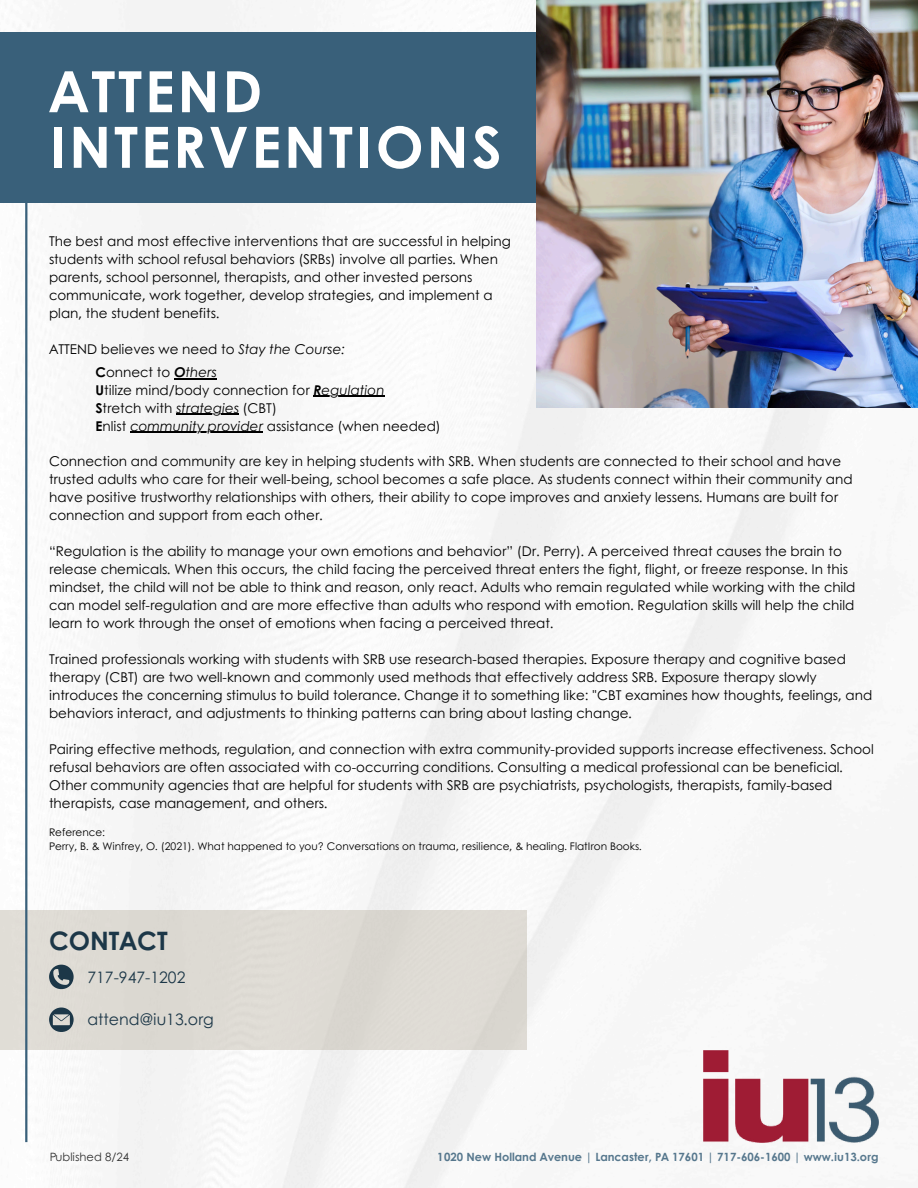
<style>
.page{position:relative;width:918px;height:1188px;background:#fff}
.page>*{position:absolute;margin:0;border:0;box-sizing:border-box;transform-origin:0 0}
.t1{font:700 57px/55.7px "Century Gothic";letter-spacing:.05em;color:#fff}
.t2{font:700 25.35px "Century Gothic";color:#1c3748}
.t3{font:15.75px "Century Gothic";color:#1c3748}
.t4{font:13.5px/18px "Century Gothic";color:#000}
.t5{font:700 11.4px "Century Gothic";color:#39607a}
.t6{font:11.4px "Century Gothic";color:#000}
.t7{font:10.5px "Century Gothic";color:#000}
.s1{font-style:italic}
.s2{font-weight:700}
.s3{font-weight:700;font-style:italic}
</style>
<div class="page">
<img style="left:0;top:0;width:918px;height:1188px">
<div style="left:0;top:33px;width:627px;height:170px;background:#39607a"></div>
<img style="left:537px;top:0;width:381px;height:407px">
<hr style="left:185px;top:378px;width:32px;height:1px;background:#000">
<hr style="left:321px;top:396px;width:63px;height:1px;background:#000">
<hr style="left:176px;top:414px;width:63px;height:1px;background:#000">
<hr style="left:130px;top:432px;width:133px;height:1px;background:#000">
<img style="left:703px;top:1050px;width:176px;height:92px">
<div style="left:0;top:910px;width:527px;height:140px;background:#dddad3"></div>
<svg style="left:49px;top:965px;width:25px;height:25px"></svg>
<svg style="left:49px;top:1008px;width:25px;height:24px"></svg>
<hr style="left:25px;top:203px;width:2px;height:939px;background:#39607a">
<h1 class="t1" style="left:49px;top:61px;width:454px">ATTEND<br>INTERVENTIONS</h1>
<h4 class="t4" style="left:49px;top:232px;width:463px">The best and most effective interventions that are successful in helping students with school refusal behaviors (SRBs) involve all parties. When parents, school personnel, therapists, and other invested persons communicate, work together, develop strategies, and implement a plan, the student benefits.</h4>
<h4 class="t4" style="left:49px;top:339px;width:297px">ATTEND believes we need to <span class="s1">Stay the Course:</span></h4>
<h4 class="t4" style="left:96px;top:362px;width:290px"><span class="s2">C</span>onnect to <span class="s3">O</span><span class="s1">thers<br></span><span class="s2">U</span>tilize mind/body connection for <span class="s3">R</span><span class="s1">egulation</span></h4>
<h4 class="t4" style="left:96px;top:398px;width:183px"><span class="s2">S</span>tretch with <span class="s1">strategies</span> (CBT)</h4>
<h4 class="t4" style="left:96px;top:416px;width:347px"><span class="s2">E</span>nlist <span class="s1">community provider</span> assistance (when needed)</h4>
<h4 class="t4" style="left:49px;top:452px;width:805px">Connection and community are key in helping students with SRB. When students are connected to their school and have trusted adults who care for their well-being, school becomes a safe place. As students connect within their community and have positive trustworthy relationships with others, their ability to cope improves and anxiety lessens. Humans are built for connection and support from each other.</h4>
<p class="t4" style="left:49px;top:542px;width:808px">“Regulation is the ability to manage your own emotions and behavior” (Dr. Perry). A perceived threat causes the brain to release chemicals. When this occurs, the child facing the perceived threat enters the fight, flight, or freeze response. In this mindset, the child will not be able to think and reason, only react. Adults who remain regulated while working with the child can model self-regulation and are more effective than adults who respond with emotion. Regulation skills will help the child learn to work through the onset of emotions when facing a perceived threat.</p>
<p class="t4" style="left:49px;top:650px;width:825px">Trained professionals working with students with SRB use research-based therapies. Exposure therapy and cognitive based therapy (CBT) are two well-known and commonly used methods that effectively address SRB. Exposure therapy slowly introduces the concerning stimulus to build tolerance. Change it to something like: "CBT examines how thoughts, feelings, and behaviors interact, and adjustments to thinking patterns can bring about lasting change.</p>
<h2 class="t4" style="left:49px;top:740px;width:826px">Pairing effective methods, regulation, and connection with extra community-provided supports increase effectiveness. School refusal behaviors are often associated with co-occurring conditions. Consulting a medical professional can be beneficial.<br>Other community agencies that are helpful for students with SRB are psychiatrists, psychologists, therapists, family-based therapists, case management, and others.</h2>
<p class="t7" style="left:49px;top:825px;width:58px">Reference:</p>
<p class="t7" style="left:49px;top:839px;width:594px">Perry, B. &amp; Winfrey, O. (2021). What happened to you? Conversations on trauma, resilience, &amp; healing. FlatIron Books.</p>
<h3 class="t2" style="left:49px;top:921px;width:120px">CONTACT</h3>
<p class="t3" style="left:87px;top:965px;width:99px">717-947-1202</p>
<p class="t3" style="left:87px;top:1007px;width:128px">attend@iu13.org</p>
<p class="t6" style="left:49px;top:1148px;width:82px">Published 8/24</p>
<p class="t5" style="left:438px;top:1148px;width:442px">1020 New Holland Avenue | Lancaster, PA 17601 | 717-606-1600 | www.iu13.org</p>
</div>
